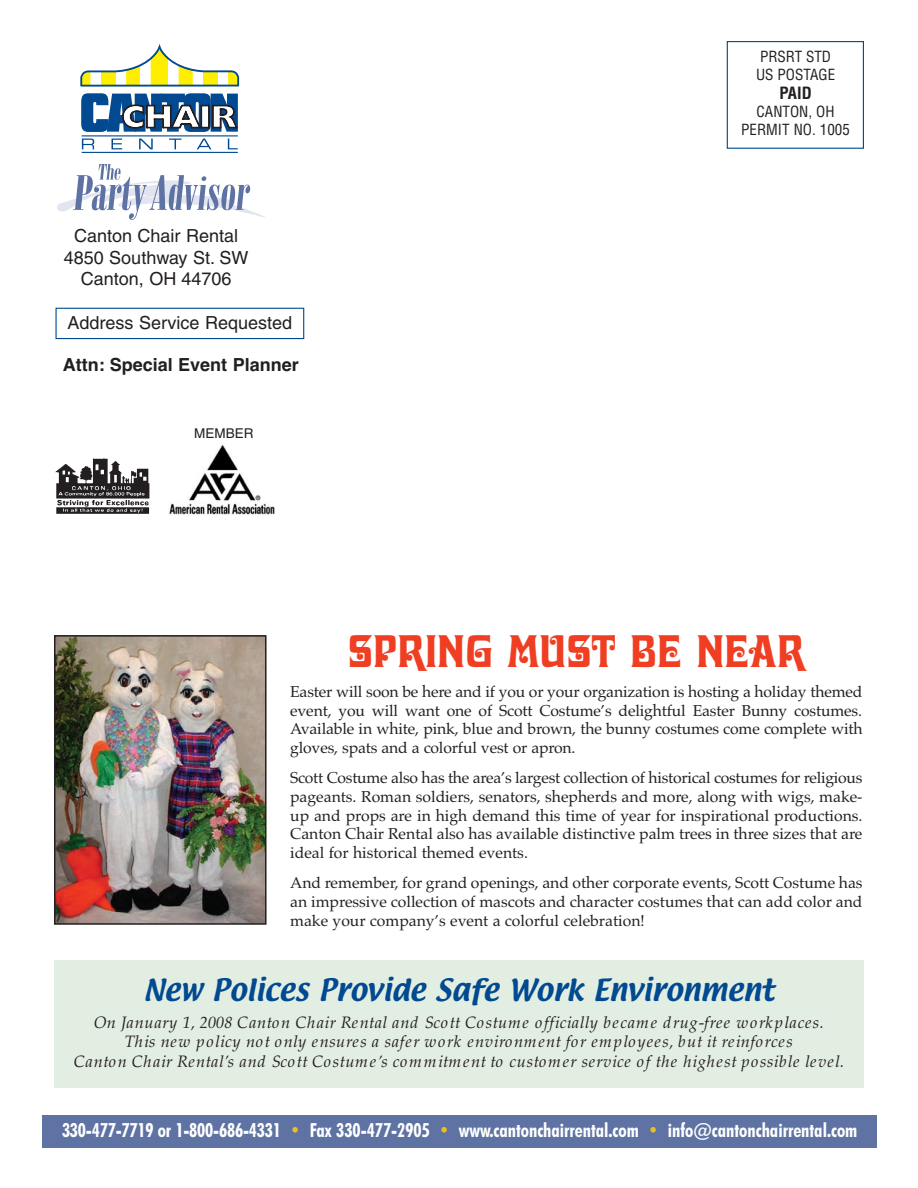
<style>
.page{position:relative;width:918px;height:1188px;background:#fff}
.page>*{position:absolute;margin:0;border:0;box-sizing:border-box;transform-origin:0 0}
.t1{font:45px "Davida Bold BT";color:#ef3e22}
.t2{font:27px "Textile";color:#014990}
.t3{font:700 condensed 19.5px "Futura BT";color:#fff;scale:.95 1}
.t4{font:18px/21.6px "Helvetica";color:#231f20;text-align:center}
.t5{font:700 18px "Helvetica";color:#231f20}
.t6{font:italic 16.5px/19.5px "Palatino";letter-spacing:.045em;color:#231f20;text-align:center}
.t7{font:700 condensed 16.5px "Helvetica";color:#231f20}
.t8{font:15.75px/18.8px "Palatino";color:#231f20;text-align:justify}
.t9{font:condensed 15px/18px "Helvetica";color:#231f20}
.t10{font:13.5px "Helvetica";color:#231f20}
.s1{color:#f3be18}
</style>
<div class="page">
<div style="left:54px;top:960px;width:810px;height:128px;background:#e3eee2"></div>
<div style="left:43px;top:1115px;width:834px;height:33px;background:#5e73a4"></div>
<div style="left:727px;top:41px;width:137px;height:108px;border:1px solid #014990"></div>
<div style="left:56px;top:308px;width:248px;height:31px;border:1px solid #014990"></div>
<img style="left:169px;top:445px;width:106px;height:70px">
<img style="left:55px;top:458px;width:95px;height:56px">
<svg style="left:80px;top:44px;width:159px;height:109px"></svg>
<svg style="left:57px;top:164px;width:209px;height:56px"></svg>
<img style="left:57px;top:638px;width:207px;height:284px">
<div style="left:54px;top:635px;width:213px;height:290px;border:2px solid #231f20"></div>
<p class="t4" style="left:64px;top:227px;width:186px">Canton Chair Rental<br>4850 Southway St. SW<br>Canton, OH 44706</p>
<p class="t4" style="left:68px;top:314px;width:226px">Address Service Requested</p>
<p class="t5" style="left:63px;top:355px;width:237px">Attn: Special Event Planner</p>
<p class="t10" style="left:194px;top:428px;width:61px">MEMBER</p>
<p class="t9" style="left:756px;top:48px;width:81px">PRSRT STD<br>US POSTAGE</p>
<p class="t7" style="left:779px;top:84px;width:34px">PAID</p>
<p class="t9" style="left:741px;top:103px;width:110px;text-align:center">CANTON, OH<br>PERMIT NO. 1005</p>
<h1 class="t1" style="left:348px;top:625px;width:458px">SPRING MUST BE NEAR</h1>
<p class="t8" style="left:290px;top:682px;width:574px">Easter will soon be here and if you or your organization is hosting a holiday themed event, you will want one of Scott Costume’s delightful Easter Bunny costumes.<br>Available in white, pink, blue and brown, the bunny costumes come complete with gloves, spats and a colorful vest or apron.</p>
<p class="t8" style="left:290px;top:768px;width:574px">Scott Costume also has the area’s largest collection of historical costumes for religious pageants. Roman soldiers, senators, shepherds and more, along with wigs, make&shy;up and props are in high demand this time of year for inspirational productions.<br>Canton Chair Rental also has available distinctive palm trees in three sizes that are ideal for historical themed events.</p>
<p class="t8" style="left:290px;top:873px;width:574px">And remember, for grand openings, and other corporate events, Scott Costume has an impressive collection of mascots and character costumes that can add color and make your company’s event a colorful celebration!</p>
<h2 class="t2" style="left:144px;top:975px;width:632px">New Polices Provide Safe Work Environment</h2>
<p class="t6" style="left:74px;top:1012px;width:772px">On January 1, 2008 Canton Chair Rental and Scott Costume officially became drug-free workplaces.<br>This new policy not only ensures a safer work environment for employees, but it reinforces<br>Canton Chair Rental’s and Scott Costume’s commitment to customer service of the highest possible level.</p>
<p class="t3" style="left:62px;top:1123px;width:839px">330-477-7719 or 1-800-686-4331 <span class="s1">•</span> Fax 330-477-2905 <span class="s1">•</span> www.cantonchairrental.com <span class="s1">•</span> info@cantonchairrental.com</p>
</div>
